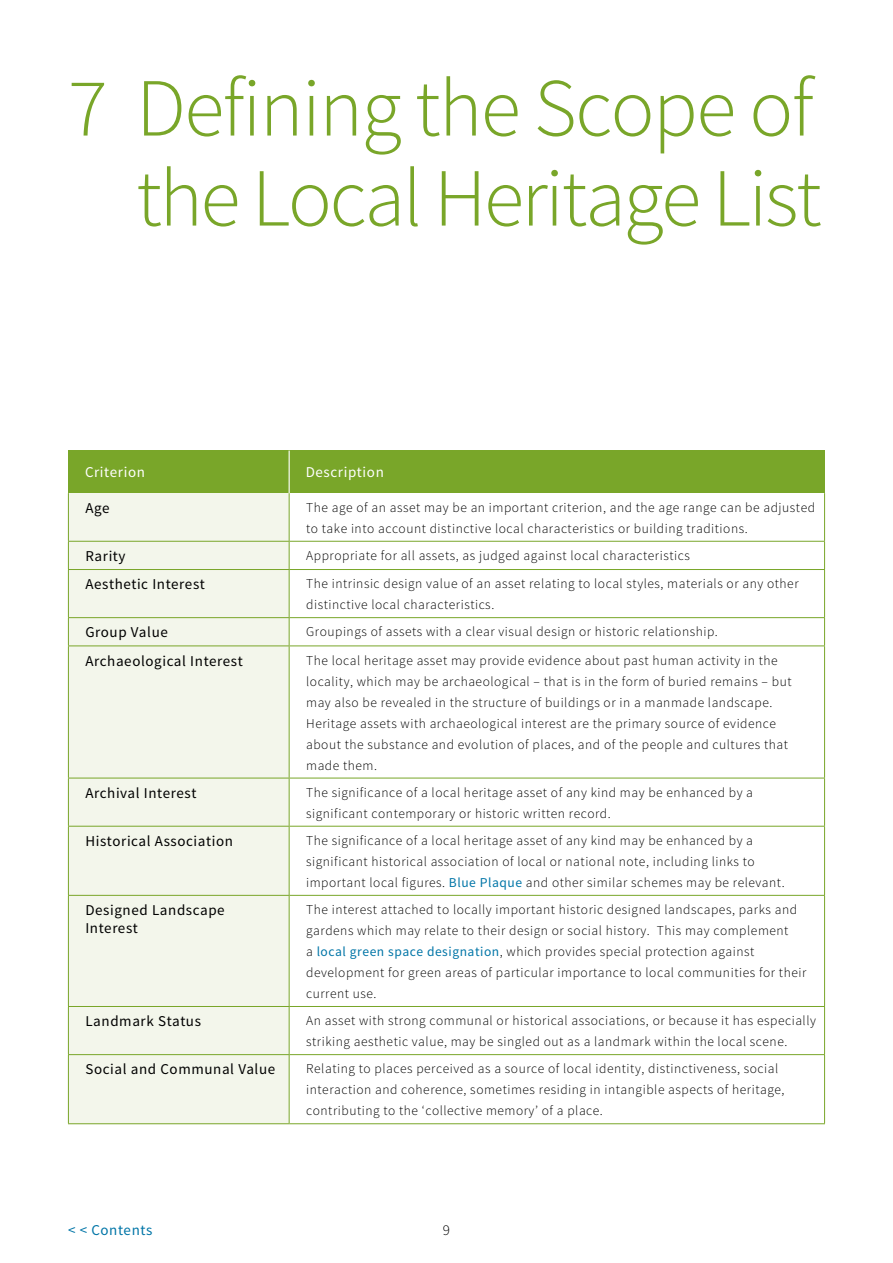
<style>
.page{position:relative;width:893px;height:1263px;background:#fff}
.page>*{position:absolute;margin:0;border:0;box-sizing:border-box;transform-origin:0 0}
.t1{font:300 82.5px/90px "Source Sans Pro";letter-spacing:-.03em;color:#79a629;text-align:right}
.t2{font:15px/18px "Source Sans Pro";letter-spacing:.04em;color:#000}
.t3{font:15px "Source Sans Pro";letter-spacing:.04em;color:#fff}
.t4{font:15px "Source Sans Pro";letter-spacing:.04em;color:#0075a7}
.t5{font:300 15px "Source Sans Pro";color:#000}
.t6{font:300 13.5px/21px "Source Sans Pro";letter-spacing:.04em;color:#000}
.s1{font-weight:400;color:#0075a7}
</style>
<div class="page">
<div style="left:68px;top:451px;width:221px;height:42px;background:#79a629"></div>
<div style="left:289px;top:451px;width:536px;height:42px;background:#79a629"></div>
<div style="left:68px;top:493px;width:221px;height:48px;background:#f3f6eb"></div>
<div style="left:68px;top:541px;width:221px;height:28px;background:#f3f6eb"></div>
<div style="left:68px;top:569px;width:221px;height:49px;background:#f3f6eb"></div>
<div style="left:68px;top:618px;width:221px;height:28px;background:#f3f6eb"></div>
<div style="left:68px;top:646px;width:221px;height:132px;background:#f3f6eb"></div>
<div style="left:68px;top:778px;width:221px;height:48px;background:#f3f6eb"></div>
<div style="left:68px;top:826px;width:221px;height:69px;background:#f3f6eb"></div>
<div style="left:68px;top:895px;width:221px;height:111px;background:#f3f6eb"></div>
<div style="left:68px;top:1006px;width:221px;height:48px;background:#f3f6eb"></div>
<div style="left:68px;top:1054px;width:221px;height:70px;background:#f3f6eb"></div>
<hr style="left:68px;top:493px;width:1px;height:48px;background:#79a629">
<hr style="left:289px;top:493px;width:1px;height:48px;background:#79a629">
<hr style="left:824px;top:493px;width:1px;height:48px;background:#79a629">
<hr style="left:68px;top:541px;width:221px;height:1px;background:#79a629">
<svg style="left:68px;top:542px;width:1px;height:27px"></svg>
<hr style="left:289px;top:541px;width:536px;height:1px;background:#79a629">
<svg style="left:289px;top:542px;width:1px;height:27px"></svg>
<svg style="left:824px;top:542px;width:1px;height:27px"></svg>
<hr style="left:68px;top:569px;width:221px;height:1px;background:#79a629">
<hr style="left:68px;top:570px;width:1px;height:47px;background:#79a629">
<hr style="left:289px;top:569px;width:536px;height:1px;background:#79a629">
<hr style="left:289px;top:570px;width:1px;height:47px;background:#79a629">
<hr style="left:824px;top:570px;width:1px;height:47px;background:#79a629">
<hr style="left:68px;top:617px;width:221px;height:1px;background:#79a629">
<svg style="left:68px;top:618px;width:1px;height:27px"></svg>
<hr style="left:289px;top:617px;width:536px;height:1px;background:#79a629">
<svg style="left:289px;top:618px;width:1px;height:27px"></svg>
<svg style="left:824px;top:618px;width:1px;height:27px"></svg>
<hr style="left:68px;top:645px;width:221px;height:1px;background:#79a629">
<hr style="left:68px;top:646px;width:1px;height:132px;background:#79a629">
<hr style="left:289px;top:645px;width:536px;height:1px;background:#79a629">
<hr style="left:289px;top:646px;width:1px;height:132px;background:#79a629">
<hr style="left:824px;top:646px;width:1px;height:132px;background:#79a629">
<hr style="left:68px;top:778px;width:221px;height:1px;background:#79a629">
<hr style="left:68px;top:778px;width:1px;height:48px;background:#79a629">
<hr style="left:289px;top:778px;width:536px;height:1px;background:#79a629">
<hr style="left:289px;top:778px;width:1px;height:48px;background:#79a629">
<hr style="left:824px;top:778px;width:1px;height:48px;background:#79a629">
<hr style="left:68px;top:826px;width:221px;height:1px;background:#79a629">
<hr style="left:68px;top:826px;width:1px;height:69px;background:#79a629">
<hr style="left:289px;top:826px;width:536px;height:1px;background:#79a629">
<hr style="left:289px;top:826px;width:1px;height:69px;background:#79a629">
<hr style="left:824px;top:826px;width:1px;height:69px;background:#79a629">
<hr style="left:68px;top:895px;width:221px;height:1px;background:#79a629">
<hr style="left:68px;top:896px;width:1px;height:110px;background:#79a629">
<hr style="left:289px;top:895px;width:536px;height:1px;background:#79a629">
<hr style="left:289px;top:896px;width:1px;height:110px;background:#79a629">
<hr style="left:824px;top:896px;width:1px;height:110px;background:#79a629">
<hr style="left:68px;top:1006px;width:221px;height:1px;background:#79a629">
<hr style="left:68px;top:1007px;width:1px;height:47px;background:#79a629">
<hr style="left:289px;top:1006px;width:536px;height:1px;background:#79a629">
<hr style="left:289px;top:1007px;width:1px;height:47px;background:#79a629">
<hr style="left:824px;top:1007px;width:1px;height:47px;background:#79a629">
<hr style="left:68px;top:1054px;width:221px;height:1px;background:#79a629">
<hr style="left:68px;top:1055px;width:1px;height:68px;background:#79a629">
<hr style="left:289px;top:1054px;width:536px;height:1px;background:#79a629">
<hr style="left:289px;top:1055px;width:1px;height:68px;background:#79a629">
<hr style="left:824px;top:1055px;width:1px;height:68px;background:#79a629">
<hr style="left:68px;top:1123px;width:221px;height:1px;background:#79a629">
<hr style="left:289px;top:1123px;width:536px;height:1px;background:#79a629">
<hr style="left:289px;top:451px;width:1px;height:42px;background:#fff">
<h1 class="t1" style="left:68px;top:64px;width:755px">7 Defining the Scope of the Local Heritage List</h1>
<p class="t3" style="left:85px;top:463px;width:61px">Criterion</p>
<p class="t3" style="left:306px;top:463px;width:80px">Description</p>
<p class="t2" style="left:85px;top:499px;width:26px">Age</p>
<p class="t6" style="left:306px;top:497px;width:510px">The age of an asset may be an important criterion, and the age range can be adjusted to take into account distinctive local characteristics or building traditions.</p>
<p class="t2" style="left:85px;top:547px;width:42px">Rarity</p>
<p class="t6" style="left:306px;top:545px;width:385px">Appropriate for all assets, as judged against local characteristics</p>
<p class="t2" style="left:85px;top:575px;width:121px">Aesthetic Interest</p>
<p class="t6" style="left:306px;top:573px;width:494px">The intrinsic design value of an asset relating to local styles, materials or any other distinctive local characteristics.</p>
<p class="t2" style="left:85px;top:624px;width:84px">Group Value</p>
<p class="t6" style="left:306px;top:621px;width:413px">Groupings of assets with a clear visual design or historic relationship.</p>
<p class="t2" style="left:85px;top:652px;width:159px">Archaeological Interest</p>
<p class="t6" style="left:306px;top:650px;width:487px">The local heritage asset may provide evidence about past human activity in the locality, which may be archaeological – that is in the form of buried remains – but may also be revealed in the structure of buildings or in a manmade landscape.<br>Heritage assets with archaeological interest are the primary source of evidence about the substance and evolution of places, and of the people and cultures that made them.</p>
<p class="t2" style="left:85px;top:784px;width:113px">Archival Interest</p>
<p class="t6" style="left:306px;top:782px;width:448px">The significance of a local heritage asset of any kind may be enhanced by a significant contemporary or historic written record.</p>
<p class="t2" style="left:85px;top:832px;width:149px">Historical Association</p>
<p class="t6" style="left:306px;top:830px;width:480px">The significance of a local heritage asset of any kind may be enhanced by a significant historical association of local or national note, including links to important local figures. <span class="s1">Blue Plaque</span> and other similar schemes may be relevant.</p>
<p class="t2" style="left:85px;top:901px;width:141px">Designed Landscape<br>Interest</p>
<p class="t6" style="left:306px;top:899px;width:502px">The interest attached to locally important historic designed landscapes, parks and gardens which may relate to their design or social history. This may complement<br>a <span class="s1">local green space designation</span>, which provides special protection against development for green areas of particular importance to local communities for their current use.</p>
<p class="t2" style="left:85px;top:1012px;width:117px">Landmark Status</p>
<p class="t6" style="left:306px;top:1010px;width:511px">An asset with strong communal or historical associations, or because it has especially striking aesthetic value, may be singled out as a landmark within the local scene.</p>
<p class="t2" style="left:85px;top:1061px;width:191px">Social and Communal Value</p>
<p class="t6" style="left:306px;top:1058px;width:480px">Relating to places perceived as a source of local identity, distinctiveness, social interaction and coherence, sometimes residing in intangible aspects of heritage, contributing to the ‘collective memory’ of a place.</p>
<p class="t4" style="left:68px;top:1220px;width:86px">&lt; &lt; Contents</p>
<p class="t5" style="left:443px;top:1220px;width:9px">9</p>
</div>
